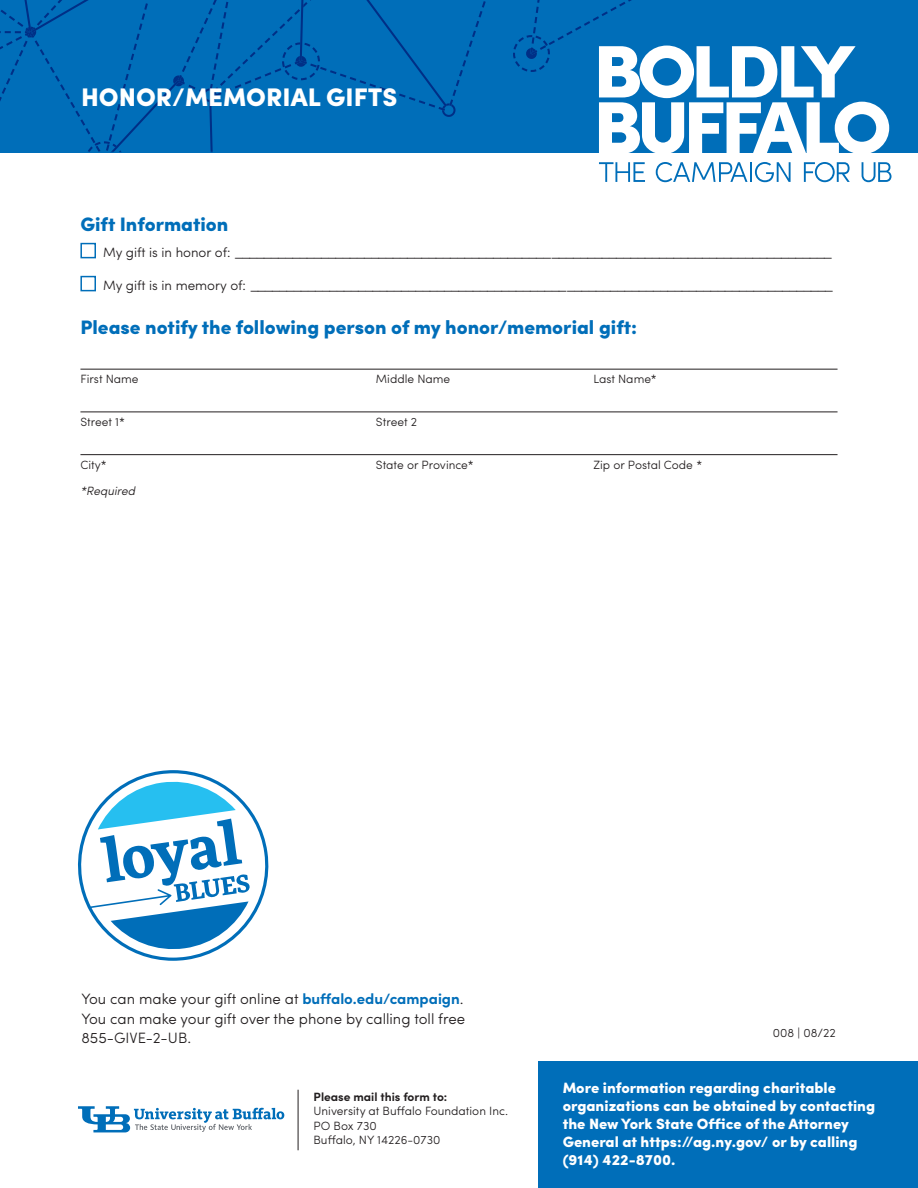
<style>
.page{position:relative;width:918px;height:1188px;background:#fff}
.page>*{position:absolute;margin:0;border:0;box-sizing:border-box;transform-origin:0 0}
.t1{font:900 25.5px "Sofia Pro";color:#fff}
.t2{font:900 19.5px "Sofia Pro";color:#006eb9}
.t3{font:900 15px/18px "Sofia Pro";color:#fff}
.Body_Text{font:300 15px/19.5px "Sofia Pro";color:#231f20;text-align:justify}
.t4{font:300 13.5px "Sofia Pro";color:#231f20}
.t5{font:300 12px/14.4px "Sofia Pro";color:#231f20}
.t6{font:italic 300 12px "Sofia Pro";color:#231f20}
.s1{font-weight:700;color:#006eb9}
.s2{font-weight:700}
</style>
<div class="page">
<div style="left:0;top:0;width:918px;height:152px;background:#006eb9"></div>
<svg style="left:513px;top:0;width:376px;height:153px"></svg>
<hr style="left:80px;top:369px;width:758px;height:1px;background:#231f20">
<hr style="left:80px;top:412px;width:758px;height:1px;background:#231f20">
<hr style="left:80px;top:454px;width:758px;height:1px;background:#231f20">
<div style="left:80px;top:243px;width:16px;height:15px;border:2px solid #006eb9"></div>
<div style="left:80px;top:276px;width:16px;height:15px;border:2px solid #006eb9"></div>
<svg style="left:599px;top:162px;width:46px;height:20px"></svg>
<svg style="left:656px;top:162px;width:92px;height:20px"></svg>
<hr style="left:750px;top:162px;width:2px;height:20px;background:#006eb9">
<svg style="left:755px;top:162px;width:36px;height:20px"></svg>
<svg style="left:804px;top:162px;width:46px;height:20px"></svg>
<svg style="left:862px;top:162px;width:30px;height:20px"></svg>
<div style="left:538px;top:1062px;width:380px;height:126px;background:#006eb9"></div>
<svg style="left:78px;top:1106px;width:206px;height:26px"></svg>
<hr style="left:298px;top:1090px;width:1px;height:60px;background:#231f20">
<svg style="left:78px;top:770px;width:191px;height:191px"></svg>
<p class="t1" style="left:81px;top:77px;width:318px">HONOR/MEMORIAL GIFTS</p>
<p class="t2" style="left:80px;top:208px;width:150px">Gift Information</p>
<p class="t4" style="left:103px;top:242px;width:731px">M y g i f t i s i n h o n o r o f : ____________________________________________ _______________________________________</p>
<p class="t4" style="left:103px;top:275px;width:732px">M y g i f t i s i n m e m o r y o f : ____________________________________________ _____________________________________</p>
<p class="t2" style="left:80px;top:311px;width:558px">Please notify the following person of my honor/memorial gift:</p>
<p class="t5" style="left:80px;top:371px;width:60px">First Name</p>
<p class="t5" style="left:376px;top:371px;width:76px">Middle Name</p>
<p class="t5" style="left:593px;top:371px;width:65px">Last Name*</p>
<p class="t5" style="left:80px;top:414px;width:46px">Street 1*</p>
<p class="t5" style="left:376px;top:414px;width:43px">Street 2</p>
<p class="t5" style="left:80px;top:456px;width:28px">City*</p>
<p class="t5" style="left:376px;top:456px;width:99px">State or Province*</p>
<p class="t5" style="left:593px;top:456px;width:110px">Zip or Postal Code *</p>
<p class="t6" style="left:80px;top:482px;width:56px">*Required</p>
<p class="Body_Text" style="left:82px;top:988px;width:385px">You can make your gift online at <span class="s1">buffalo.edu/campaign</span>.<br>You can make your gift over the phone by calling toll free 855-GIVE-2-UB.</p>
<p class="t5" style="left:314px;top:1089px;width:196px"><span class="s2">Please mail this form to:<br></span>University at Buffalo Foundation Inc.<br>PO Box 730<br>Buffalo, NY 14226-0730</p>
<p class="t5" style="left:773px;top:1025px;width:64px">008 | 08/22</p>
<p class="t3" style="left:563px;top:1077px;width:314px">More information regarding charitable organizations can be obtained by contacting the New York State Office of the Attorney General at https://ag.ny.gov/ or by calling (914) 422-8700.</p>
</div>
